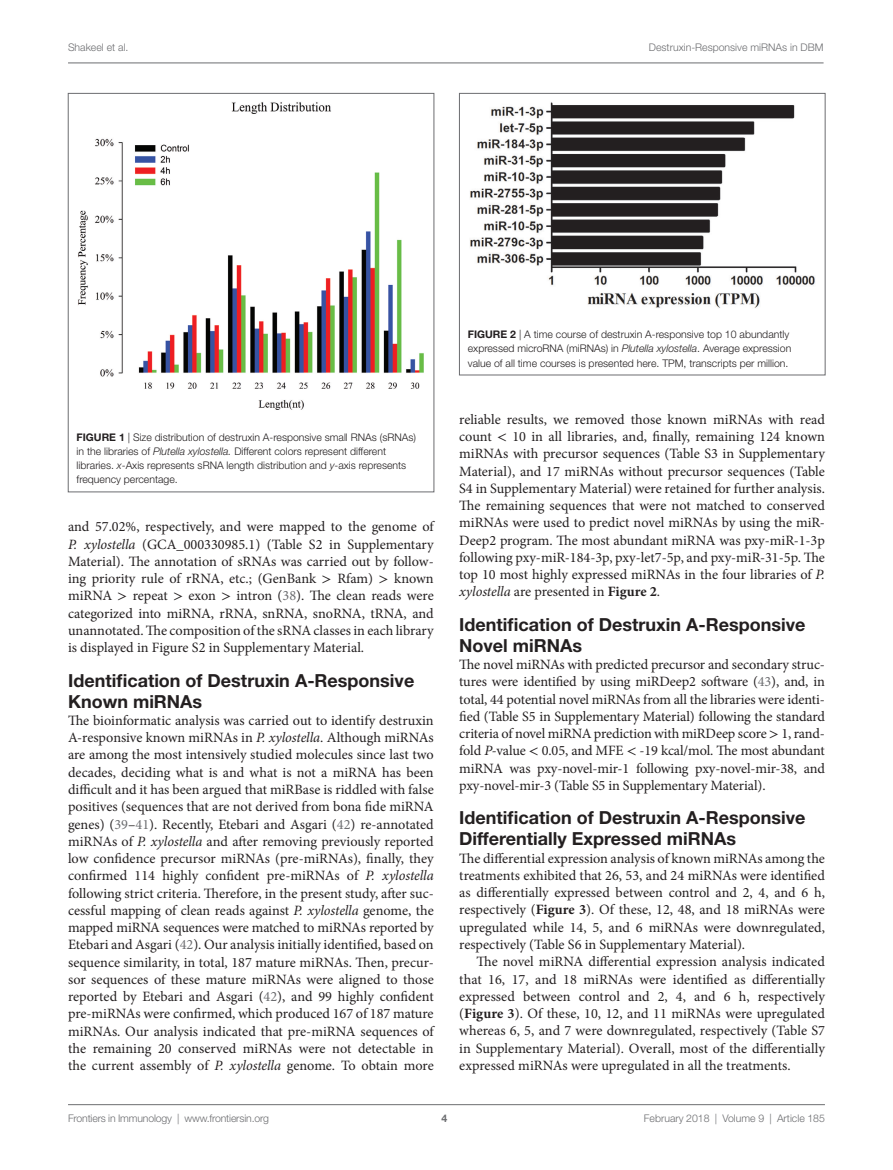
<style>
.page{position:relative;width:893px;height:1170px;background:#fff}
.page>*{position:absolute;margin:0;border:0;box-sizing:border-box;transform-origin:0 0}
.t1{font:700 18px/21px "Helvetica Neue LT Std";color:#231f20}
.t2{font:14.25px/17.2px "Minion Pro";letter-spacing:-.005em;color:#231f20;text-align:justify}
.t3{font:300 10.5px/14.2px "Helvetica Neue LT Std";color:#231f20}
.t4{font:300 10.5px "Helvetica Neue LT Std";color:#6c6d70}
.t5{font:700 10.5px "Helvetica Neue LT Std";color:#6c6d70}
.s1{font-weight:700}
.s2{font-style:italic}
.s3{font-family:"STIX General"}
.s4{color:#6c6d70}
</style>
<div class="page">
<img style="left:78px;top:102px;width:346px;height:308px">
<div style="left:68px;top:93px;width:366px;height:399px;border:1px solid #6c6d70"></div>
<img style="left:470px;top:102px;width:345px;height:206px">
<div style="left:459px;top:93px;width:366px;height:282px;border:1px solid #6c6d70"></div>
<hr style="left:68px;top:63px;width:756px;height:1px;background:#6c6d70">
<hr style="left:68px;top:1104px;width:757px;height:1px;background:#6c6d70">
<p class="t4" style="left:68px;top:41px;width:62px">Shakeel et al.</p>
<p class="t4" style="left:649px;top:41px;width:176px">Destruxin-Responsive miRNAs in DBM</p>
<p class="t3" style="left:77px;top:429px;width:341px"><span class="s1">Figure 1</span> | Size distribution of destruxin A-responsive small RNAs (sRNAs) in the libraries of <span class="s2">Plutella xylostella.</span> Different colors represent different libraries. <span class="s2">x</span>-Axis represents sRNA length distribution and <span class="s2">y</span>-axis represents frequency percentage.</p>
<p class="t2" style="left:68px;top:518px;width:367px">and 57.02%, respectively, and were mapped to the genome of <span class="s2">P. xylostella</span> (GCA_000330985.1) (Table S2 in Supplementary Material). The annotation of sRNAs was carried out by follow&shy;ing priority rule of rRNA, etc.; (GenBank <span class="s3">&gt;</span> Rfam) <span class="s3">&gt;</span> known miRNA <span class="s3">&gt;</span> repeat <span class="s3">&gt;</span> exon <span class="s3">&gt;</span> intron (<span class="s4">38</span>). The clean reads were categorized into miRNA, rRNA, snRNA, snoRNA, tRNA, and unannotated. The composition of the sRNA classes in each library is displayed in Figure S2 in Supplementary Material.</p>
<p class="t1" style="left:68px;top:669px;width:348px">Identification of Destruxin A-Responsive<br>Known miRNA</p>
<p class="t1" style="left:193px;top:690px;width:11px">s</p>
<p class="t2" style="left:68px;top:711px;width:367px">The bioinformatic analysis was carried out to identify destruxin A-responsive known miRNAs in <span class="s2">P. xylostella</span>. Although miRNAs are among the most intensively studied molecules since last two decades, deciding what is and what is not a miRNA has been difficult and it has been argued that miRBase is riddled with false positives (sequences that are not derived from bona fide miRNA genes) (<span class="s4">39</span>–<span class="s4">41</span>). Recently, Etebari and Asgari (<span class="s4">42</span>) re-annotated miRNAs of <span class="s2">P. xylostella</span> and after removing previously reported low confidence precursor miRNAs (pre-miRNAs), finally, they confirmed 114 highly confident pre-miRNAs of <span class="s2">P. xylostella </span>following strict criteria. Therefore, in the present study, after suc&shy;cessful mapping of clean reads against <span class="s2">P. xylostella</span> genome, the mapped miRNA sequences were matched to miRNAs reported by Etebari and Asgari (<span class="s4">42</span>). Our analysis initially identified, based on sequence similarity, in total, 187 mature miRNAs. Then, precur&shy;sor sequences of these mature miRNAs were aligned to those reported by Etebari and Asgari (<span class="s4">42</span>), and 99 highly confident pre-miRNAs were confirmed, which produced 167 of 187 mature miRNAs. Our analysis indicated that pre-miRNA sequences of the remaining 20 conserved miRNAs were not detectable in the current assembly of <span class="s2">P. xylostella</span> genome. To obtain more</p>
<p class="t3" style="left:468px;top:327px;width:325px"><span class="s1">Figure 2</span> | A time course of destruxin A-responsive top 10 abundantly expressed microRNA (miRNAs) in <span class="s2">Plutella xylostella</span>. Average expression value of all time courses is presented here. TPM, transcripts per million.</p>
<p class="t2" style="left:459px;top:410px;width:367px">reliable results, we removed those known miRNAs with read count <span class="s3">&lt;</span> 10 in all libraries, and, finally, remaining 124 known miRNAs with precursor sequences (Table S3 in Supplementary Material), and 17 miRNAs without precursor sequences (Table S4 in Supplementary Material) were retained for further analysis.<br>The remaining sequences that were not matched to conserved miRNAs were used to predict novel miRNAs by using the miR-Deep2 program. The most abundant miRNA was pxy-miR-1-3p following pxy-miR-184-3p, pxy-let7-5p, and pxy-miR-31-5p. The top 10 most highly expressed miRNAs in the four libraries of <span class="s2">P. xylostella</span> are presented in <span class="s1">Figure 2</span>.</p>
<p class="t1" style="left:459px;top:613px;width:348px">Identification of Destruxin A-Responsive<br>Novel miRNA</p>
<p class="t1" style="left:572px;top:634px;width:11px">s</p>
<p class="t2" style="left:459px;top:656px;width:367px">The novel miRNAs with predicted precursor and secondary struc&shy;tures were identified by using miRDeep2 software (<span class="s4">43</span>), and, in total, 44 potential novel miRNAs from all the libraries were identi&shy;fied (Table S5 in Supplementary Material) following the standard criteria of novel miRNA prediction with miRDeep score <span class="s3">&gt;</span> 1, rand&shy;fold <span class="s2">P-</span>value <span class="s3">&lt;</span> 0.05, and MFE <span class="s3">&lt;</span> -19 kcal/mol. The most abundant miRNA was pxy-novel-mir-1 following pxy-novel-mir-38, and pxy-novel-mir-3 (Table S5 in Supplementary Material).</p>
<p class="t1" style="left:459px;top:807px;width:348px">Identification of Destruxin A-Responsive<br>Differentially Expressed miRNA</p>
<p class="t1" style="left:726px;top:828px;width:11px">s</p>
<p class="t2" style="left:459px;top:849px;width:367px">The differential expression analysis of known miRNAs among the treatments exhibited that 26, 53, and 24 miRNAs were identified as differentially expressed between control and 2, 4, and 6 h, respectively (<span class="s1">Figure 3</span>). Of these, 12, 48, and 18 miRNAs were upregulated while 14, 5, and 6 miRNAs were downregulated, respectively (Table S6 in Supplementary Material).</p>
<p class="t2" style="left:459px;top:953px;width:367px;text-indent:17px">The novel miRNA differential expression analysis indicated that 16, 17, and 18 miRNAs were identified as differentially expressed between control and 2, 4, and 6 h, respectively (<span class="s1">Figure 3</span>). Of these, 10, 12, and 11 miRNAs were upregulated whereas 6, 5, and 7 were downregulated, respectively (Table S7 in Supplementary Material). Overall, most of the differentially expressed miRNAs were upregulated in all the treatments.</p>
<p class="t4" style="left:68px;top:1111px;width:203px">Frontiers in Immunology | www.frontiersin.org</p>
<p class="t4" style="left:644px;top:1111px;width:183px">February 2018 | Volume 9 | Article 185</p>
<p class="t5" style="left:441px;top:1111px;width:7px">4</p>
</div>
